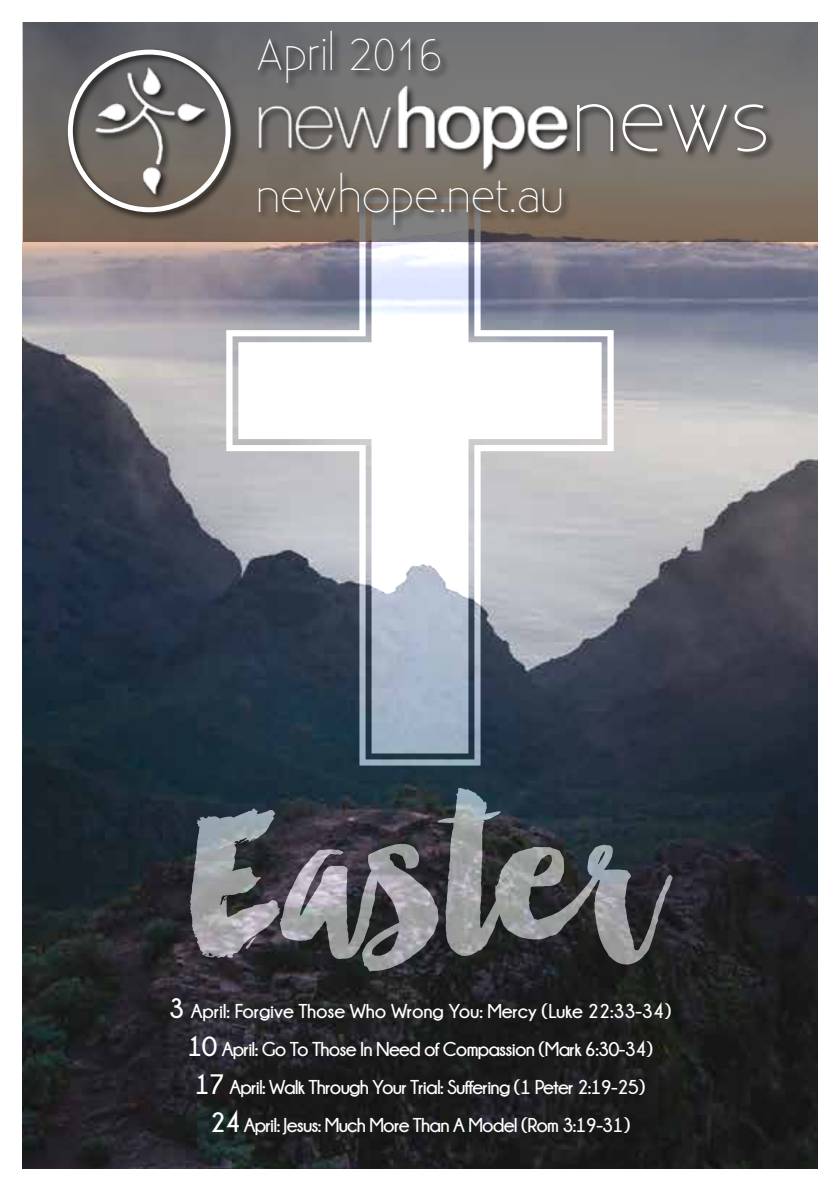
<style>
.page{position:relative;width:840px;height:1191px;background:#fff}
.page>*{position:absolute;margin:0;border:0;box-sizing:border-box;transform-origin:0 0}
.t1{font:300 86px "Existence";color:#fff}
.t2{font:300 44px "Existence";color:#fff}
.t3{font:700 20px/38px "Champagne&Limousines";letter-spacing:-.04em;color:#fff;text-align:center}
.s1{font-size:28px}
</style>
<div class="page">
<img style="left:23px;top:242px;width:793px;height:926px">
<svg style="left:226px;top:242px;width:387px;height:523px"></svg>
<svg style="left:190px;top:788px;width:482px;height:183px;background:#56595e"></svg>
<svg style="left:23px;top:23px;width:793px;height:219px;background:#736d69"></svg>
<div style="left:574px;top:103px;width:201px;height:59px;background:#000;opacity:.75"></div>
<div style="left:257px;top:171px;width:314px;height:63px;background:#000;opacity:.75"></div>
<img style="left:252px;top:81px;width:320px;height:99px">
<img style="left:240px;top:60px;width:12px;height:149px">
<div style="left:66px;top:47px;width:174px;height:175px;background:#000;opacity:.75"></div>
<div style="left:68px;top:50px;width:162px;height:162px;border:5px solid #fff;border-radius:50%"></div>
<div style="left:256px;top:30px;width:194px;height:63px;background:#000;opacity:.75"></div>
<h2 class="t2" style="left:255px;top:22px;width:188px">April 2016</h2>
<h2 class="t2" style="left:256px;top:163px;width:309px">newhope.net.au</h2>
<h1 class="t1" style="left:571px;top:57px;width:200px">news</h1>
<p class="t3" style="left:169px;top:991px;width:504px"><span class="s1">3</span> April: Forgive Those Who Wrong You: Mercy (Luke 22:33-34)<br><span class="s1">10</span> April: Go To Those In Need of Compassion (Mark 6:30-34)<br><span class="s1">17</span> April: Walk Through Your Trial: Suffering (1 Peter 2:19-25)<br><span class="s1">24</span> April: Jesus: Much More Than A Model (Rom 3:19-31)</p>
</div>
